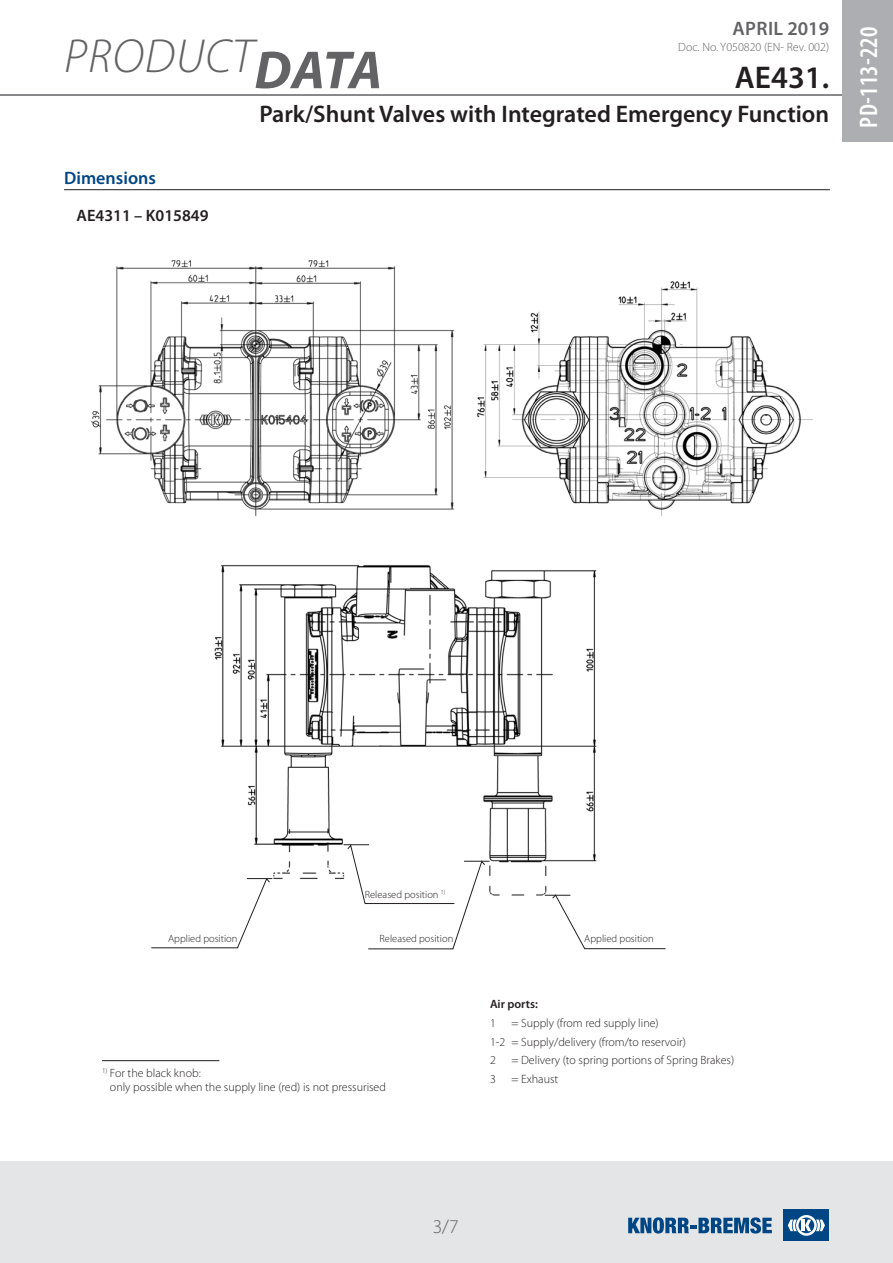
<style>
.page{position:relative;width:893px;height:1263px;background:#fff}
.page>*{position:absolute;margin:0;border:0;box-sizing:border-box;transform-origin:0 0}
.t1{font:italic 300 48px "Myriad Pro";letter-spacing:.02em;color:#636366}
.t2{font:600 31.5px "Myriad Pro";color:#231f20}
.t3{font:600 condensed 25.5px "Myriad Pro";color:#fff}
.t4{font:600 24px "Myriad Pro";color:#231f20}
.t5{font:600 19.5px "Myriad Pro";letter-spacing:.02em;color:#636366}
.t6{font:300 19.5px "Myriad Pro";color:#636366}
._2018-Sub-headline{font:600 18px "Myriad Pro";color:#004684}
._2018-Picture_title{font:600 16.5px "Myriad Pro";color:#231f20}
._2018-body_text{font:300 12px/14.4px "Myriad Pro";color:#231f20}
.t7{font:300 12px "Myriad Pro";color:#636366}
._2018-body_text-2{font:600 12px "Myriad Pro";color:#231f20}
._2018-body_text-3{font:300 10.5px "Myriad Pro";color:#231f20}
.s1{font-weight:700;font-size:54px}
</style>
<div class="page">
<hr style="left:0;top:94px;width:842px;height:2px;background:#636366">
<div style="left:0;top:1161px;width:893px;height:102px;background:#e4e5e7"></div>
<div style="left:842px;top:0;width:51px;height:142px;background:#adaeb2"></div>
<svg style="left:628px;top:1217px;width:144px;height:16px"></svg>
<div style="left:784px;top:1210px;width:45px;height:31px;background:#004684"></div>
<svg style="left:788px;top:1215px;width:37px;height:21px"></svg>
<img style="left:91px;top:259px;width:722px;height:691px">
<svg style="left:151px;top:878px;width:121px;height:70px"></svg>
<svg style="left:545px;top:894px;width:121px;height:55px"></svg>
<svg style="left:344px;top:844px;width:146px;height:105px"></svg>
<hr style="left:102px;top:1060px;width:117px;height:1px;background:#231f20">
<hr style="left:64px;top:189px;width:766px;height:1px;background:#231f20">
<h1 class="t1" style="left:64px;top:30px;width:319px">PRODUCT<span class="s1">DATA</span></h1>
<h3 class="t5" style="left:732px;top:16px;width:98px">APRIL 2019</h3>
<p class="t7" style="left:678px;top:40px;width:152px">Doc. No. Y050820 (EN- Rev. 002)</p>
<h2 class="t2" style="left:735px;top:58px;width:96px">AE431.</h2>
<p class="_2018-Sub-headline" style="left:64px;top:166px;width:93px">Dimensions</p>
<p class="_2018-Picture_title" style="left:77px;top:205px;width:134px">AE4311 – K015849</p>
<h3 class="t4" style="left:259px;top:98px;width:571px">Park/Shunt Valves with Integrated Emergency Function</h3>
<h3 class="t3" style="left:853px;top:128px;width:102px;rotate:-90deg">PD-113-220</h3>
<p class="_2018-body_text-3" style="left:168px;top:932px;width:71px">Applied position</p>
<p class="_2018-body_text-3" style="left:365px;top:888px;width:82px">Released position <sup>1)</sup></p>
<p class="_2018-body_text-3" style="left:380px;top:932px;width:75px">Released position</p>
<p class="_2018-body_text-3" style="left:584px;top:932px;width:71px">Applied position</p>
<p class="_2018-body_text" style="left:110px;top:1065px;width:278px;text-indent:-8px"><sup>1)</sup> For the black knob:<br>only possible when the supply line (red) is not pressurised</p>
<p class="_2018-body_text-2" style="left:490px;top:997px;width:49px">Air ports:</p>
<p class="_2018-body_text" style="left:490px;top:1016px;width:7px">1</p>
<p class="_2018-body_text" style="left:511px;top:1016px;width:149px">= Supply (from red supply line)</p>
<p class="_2018-body_text" style="left:490px;top:1034px;width:197px">1-2 = Supply/delivery (from/to reservoir)</p>
<p class="_2018-body_text" style="left:490px;top:1053px;width:7px">2</p>
<p class="_2018-body_text" style="left:511px;top:1053px;width:224px">= Delivery (to spring portions of Spring Brakes)</p>
<p class="_2018-body_text" style="left:490px;top:1072px;width:7px">3</p>
<p class="_2018-body_text" style="left:511px;top:1072px;width:48px">= Exhaust</p>
<h3 class="t6" style="left:433px;top:1215px;width:27px">3/7</h3>
</div>
